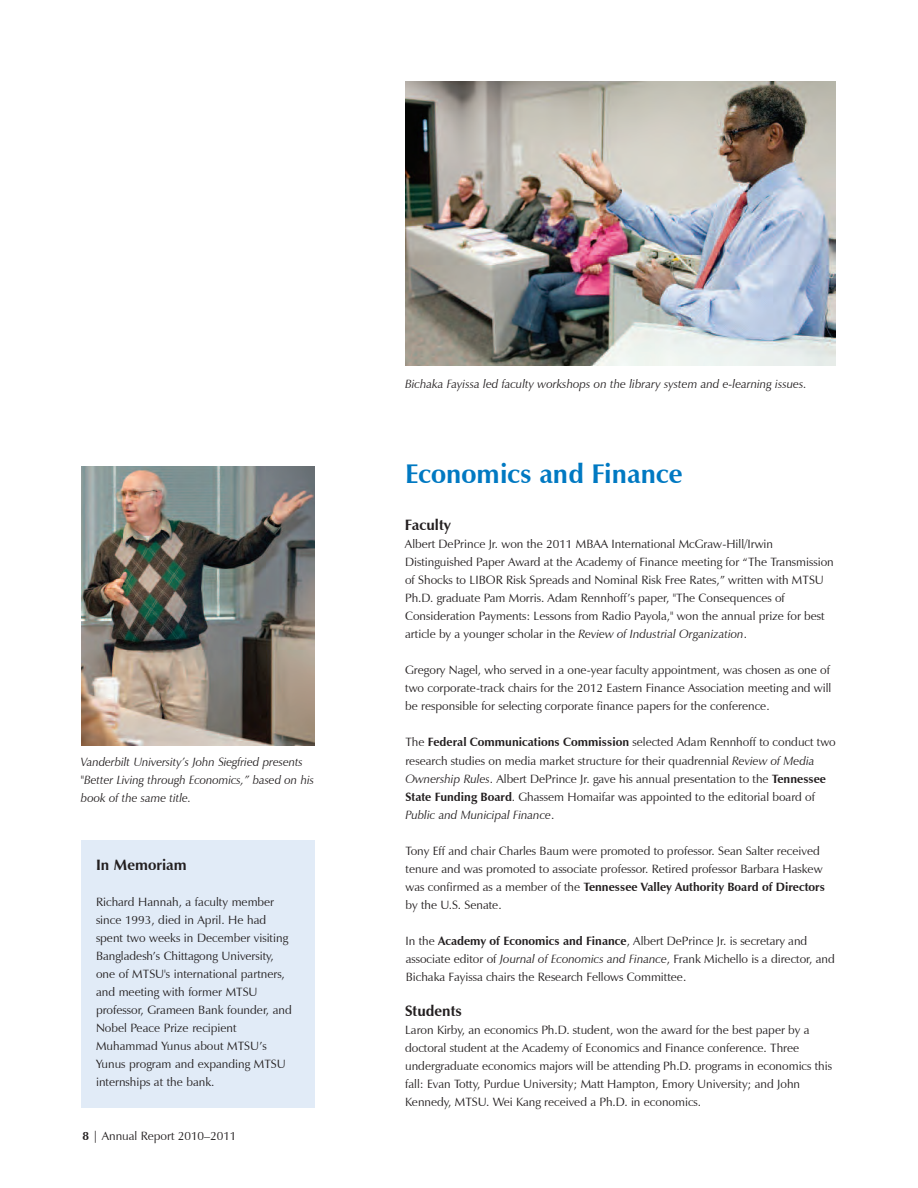
<style>
.page{position:relative;width:918px;height:1188px;background:#fff}
.page>*{position:absolute;margin:0;border:0;box-sizing:border-box;transform-origin:0 0}
.t1{font:700 27px "Zapf Humanist 601 BT";color:#0079c2}
.t2{font:700 15px "Zapf Humanist 601 BT";color:#231f20}
.t3{font:12px/18px "Zapf Humanist 601 BT";color:#231f20}
.t4{font:italic 12px/18px "Zapf Humanist 601 BT";letter-spacing:-.005em;color:#231f20}
.s1{font-weight:700}
.s2{font-style:italic}
</style>
<div class="page">
<div style="left:81px;top:840px;width:234px;height:267px;background:#e1ebf7"></div>
<img style="left:82px;top:466px;width:233px;height:279px">
<img style="left:405px;top:81px;width:431px;height:285px">
<p class="t4" style="left:81px;top:753px;width:235px">Vanderbilt University’s John Siegfried presents "Better Living through Economics,” based on his book of the same title.</p>
<p class="t2" style="left:96px;top:856px;width:92px">In Memoriam</p>
<p class="t3" style="left:96px;top:893px;width:197px">Richard Hannah, a faculty member since 1993, died in April. He had spent two weeks in December visiting<br>Bangladesh’s Chittagong University, one of MTSU's international partners, and meeting with former MTSU professor, Grameen Bank founder, and<br>Nobel Peace Prize recipient<br>Muhammad Yunus about MTSU’s<br>Yunus program and expanding MTSU internships at the bank.</p>
<p class="t3" style="left:83px;top:1127px;width:156px"><span class="s1">8</span> | Annual Report 2010–2011</p>
<p class="t4" style="left:405px;top:375px;width:403px">Bichaka Fayissa led faculty workshops on the library system and e-learning issues.</p>
<h1 class="t1" style="left:405px;top:457px;width:279px">Economics and Finance</h1>
<p class="t2" style="left:405px;top:516px;width:48px">Faculty</p>
<p class="t3" style="left:405px;top:535px;width:430px">Albert DePrince Jr. won the 2011 MBAA International McGraw-Hill/Irwin Distinguished Paper Award at the Academy of Finance meeting for “The Transmission of Shocks to LIBOR Risk Spreads and Nominal Risk Free Rates,” written with MTSU Ph.D. graduate Pam Morris. Adam Rennhoff’s paper, "The Consequences of Consideration Payments: Lessons from Radio Payola," won the annual prize for best article by a younger scholar in the <span class="s2">Review of Industrial Organization</span>.</p>
<p class="t3" style="left:405px;top:661px;width:428px;text-align:justify">Gregory Nagel, who served in a one-year faculty appointment, was chosen as one of two corporate-track chairs for the 2012 Eastern Finance Association meeting and will be responsible for selecting corporate finance papers for the conference.</p>
<p class="t3" style="left:405px;top:733px;width:432px">The <span class="s1">Federal Communications Commission</span> selected Adam Rennhoff to conduct two research studies on media market structure for their quadrennial <span class="s2">Review of Media Ownership Rules</span>. Albert DePrince Jr. gave his annual presentation to the <span class="s1">Tennessee State Funding Board</span>. Ghassem Homaifar was appointed to the editorial board of <span class="s2">Public and Municipal Finance</span>.</p>
<p class="t3" style="left:406px;top:842px;width:421px">Tony Eff and chair Charles Baum were promoted to professor. Sean Salter received tenure and was promoted to associate professor. Retired professor Barbara Haskew was confirmed as a member of the <span class="s1">Tennessee Valley Authority Board of Directors </span>by the U.S. Senate.</p>
<p class="t3" style="left:406px;top:932px;width:431px">In the <span class="s1">Academy of Economics and Finance</span>, Albert DePrince Jr. is secretary and associate editor of <span class="s2">Journal of Economics and Finance</span>, Frank Michello is a director, and<br>Bichaka Fayissa chairs the Research Fellows Committee.</p>
<p class="t2" style="left:405px;top:1002px;width:59px">Students</p>
<p class="t3" style="left:405px;top:1021px;width:428px">Laron Kirby, an economics Ph.D. student, won the award for the best paper by a doctoral student at the Academy of Economics and Finance conference. Three undergraduate economics majors will be attending Ph.D. programs in economics this fall: Evan Totty, Purdue University; Matt Hampton, Emory University; and John Kennedy, MTSU. Wei Kang received a Ph.D. in economics.</p>
</div>
